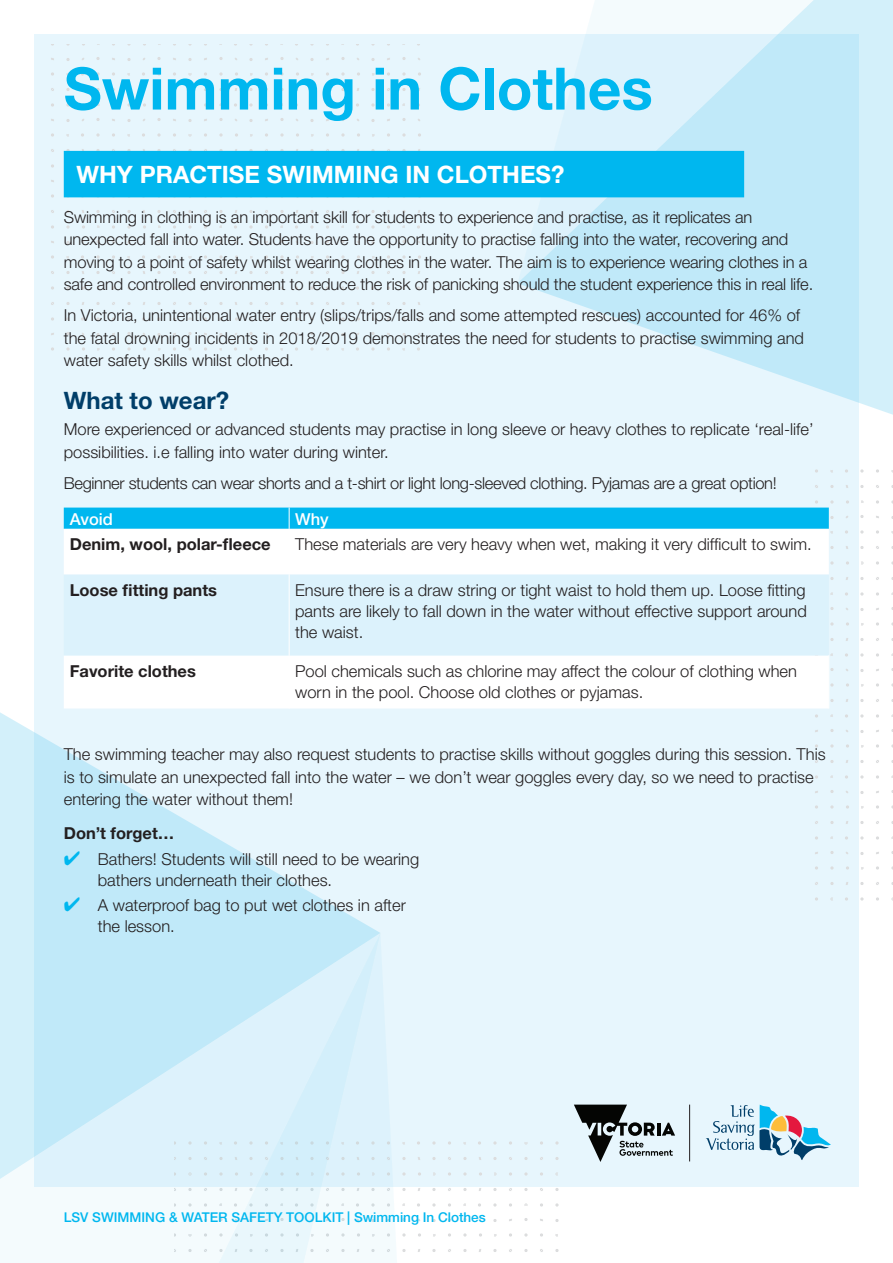
<style>
.page{position:relative;width:893px;height:1263px;background:#fff}
.page>*{position:absolute;margin:0;border:0;box-sizing:border-box;transform-origin:0 0}
.t1{font:700 58.5px "Helvetica Neue LT";color:#00b7ef}
.Head_1{font:700 24px "Helvetica Neue LT";color:#fff}
.Head_2{font:700 24px "Helvetica Neue LT";color:#003e69}
.text{font:300 16.5px/22.5px "Helvetica Neue LT";color:#231f20}
.T_text{font:300 16.5px/21px "Helvetica Neue LT";color:#231f20;text-align:justify}
.T_Bullets{font:300 16.5px/21px "Helvetica Neue LT";color:#231f20}
.text-2{font:300 16.5px "Helvetica Neue LT";letter-spacing:-.02em;color:#231f20}
.T_text-2{font:700 16.5px "Helvetica Neue LT";color:#231f20}
.T_Bullets-2{font:700 16.5px "Helvetica Neue LT";color:#231f20}
.T_H1{font:500 16.5px "Helvetica Neue LT";color:#fff}
.t2{font:500 13.5px "Helvetica Neue LT";color:#00b7ef}
.s1{color:#00b7ef}
</style>
<div class="page">
<div style="left:34px;top:34px;width:825px;height:1152px;background:#e7f6fd"></div>
<svg style="left:421px;top:1141px;width:142px;height:111px"></svg>
<svg style="left:806px;top:500px;width:87px;height:401px"></svg>
<svg style="left:380px;top:1141px;width:41px;height:122px"></svg>
<svg style="left:0;top:708px;width:380px;height:225px"></svg>
<svg style="left:0;top:933px;width:380px;height:330px"></svg>
<svg style="left:518px;top:283px;width:375px;height:205px"></svg>
<svg style="left:517px;top:0;width:376px;height:283px"></svg>
<div style="left:64px;top:151px;width:680px;height:46px;background:#00b7ef"></div>
<div style="left:64px;top:529px;width:765px;height:179px;background:#fff"></div>
<div style="left:64px;top:575px;width:765px;height:80px;background:#dcf2fc"></div>
<hr style="left:289px;top:655px;width:1px;height:53px;background:#fff">
<hr style="left:828px;top:655px;width:1px;height:53px;background:#fff">
<hr style="left:289px;top:529px;width:1px;height:46px;background:#fff">
<div style="left:64px;top:508px;width:765px;height:21px;background:#00b7ef"></div>
<hr style="left:289px;top:575px;width:1px;height:80px;background:#fff">
<svg style="left:574px;top:1104px;width:101px;height:58px"></svg>
<svg style="left:706px;top:1104px;width:124px;height:56px"></svg>
<hr style="left:689px;top:1104px;width:1px;height:57px;background:#231f20">
<p class="t1" style="left:64px;top:52px;width:590px">Swimming in Clothes</p>
<p class="Head_1" style="left:77px;top:159px;width:489px">WHY PRACTISE SWIMMING IN CLOTHES?</p>
<p class="text" style="left:64px;top:205px;width:751px">Swimming in clothing is an important skill for students to experience and practise, as it replicates an unexpected fall into water. Students have the opportunity to practise falling into the water, recovering and moving to a point of safety whilst wearing clothes in the water. The aim is to experience wearing clothes in a safe and controlled environment to reduce the risk of panicking should the student experience this in real life.</p>
<p class="text" style="left:64px;top:304px;width:742px">In Victoria, unintentional water entry (slips/trips/falls and some attempted rescues) accounted for 46% of the fatal drowning incidents in 2018/2019 demonstrates the need for students to practise swimming and water safety skills whilst clothed.</p>
<p class="Head_2" style="left:64px;top:385px;width:167px">What to wear?</p>
<p class="text" style="left:64px;top:418px;width:751px">More experienced or advanced students may practise in long sleeve or heavy clothes to replicate ‘real-life’ possibilities. i.e falling into water during winter.</p>
<p class="text-2" style="left:64px;top:473px;width:714px">Beginner students can wear shorts and a t-shirt or light long-sleeved clothing. Pyjamas are a great option!</p>
<p class="T_H1" style="left:70px;top:509px;width:45px">Avoid</p>
<p class="T_H1" style="left:295px;top:509px;width:35px">Why</p>
<p class="T_text-2" style="left:70px;top:534px;width:202px">Denim, wool, polar-fleece</p>
<p class="T_text" style="left:295px;top:534px;width:518px">These materials are very heavy when wet, making it very difficult to swim.</p>
<p class="T_text-2" style="left:70px;top:580px;width:149px">Loose fitting pants</p>
<p class="T_text" style="left:295px;top:579px;width:513px">Ensure there is a draw string or tight waist to hold them up. Loose fitting pants are likely to fall down in the water without effective support around the waist.</p>
<p class="T_text-2" style="left:70px;top:661px;width:128px">Favorite clothes</p>
<p class="T_text" style="left:295px;top:660px;width:503px">Pool chemicals such as chlorine may affect the colour of clothing when worn in the pool. Choose old clothes or pyjamas.</p>
<p class="text" style="left:64px;top:743px;width:763px">The swimming teacher may also request students to practise skills without goggles during this session. This is to simulate an unexpected fall into the water – we don’t wear goggles every day, so we need to practise entering the water without them!</p>
<p class="T_Bullets-2" style="left:64px;top:823px;width:112px">Don’t forget…</p>
<p class="T_Bullets" style="left:98px;top:848px;width:323px;text-indent:-34px"><span class="s1">✔</span> Bathers! Students will still need to be wearing bathers underneath their clothes.</p>
<p class="T_Bullets" style="left:98px;top:894px;width:310px;text-indent:-34px"><span class="s1">✔</span> A waterproof bag to put wet clothes in after the lesson.</p>
<p class="t2" style="left:64px;top:1209px;width:424px">LSV SWIMMING &amp; WATER SAFETY TOOLKIT | Swimming In Clothes</p>
</div>
